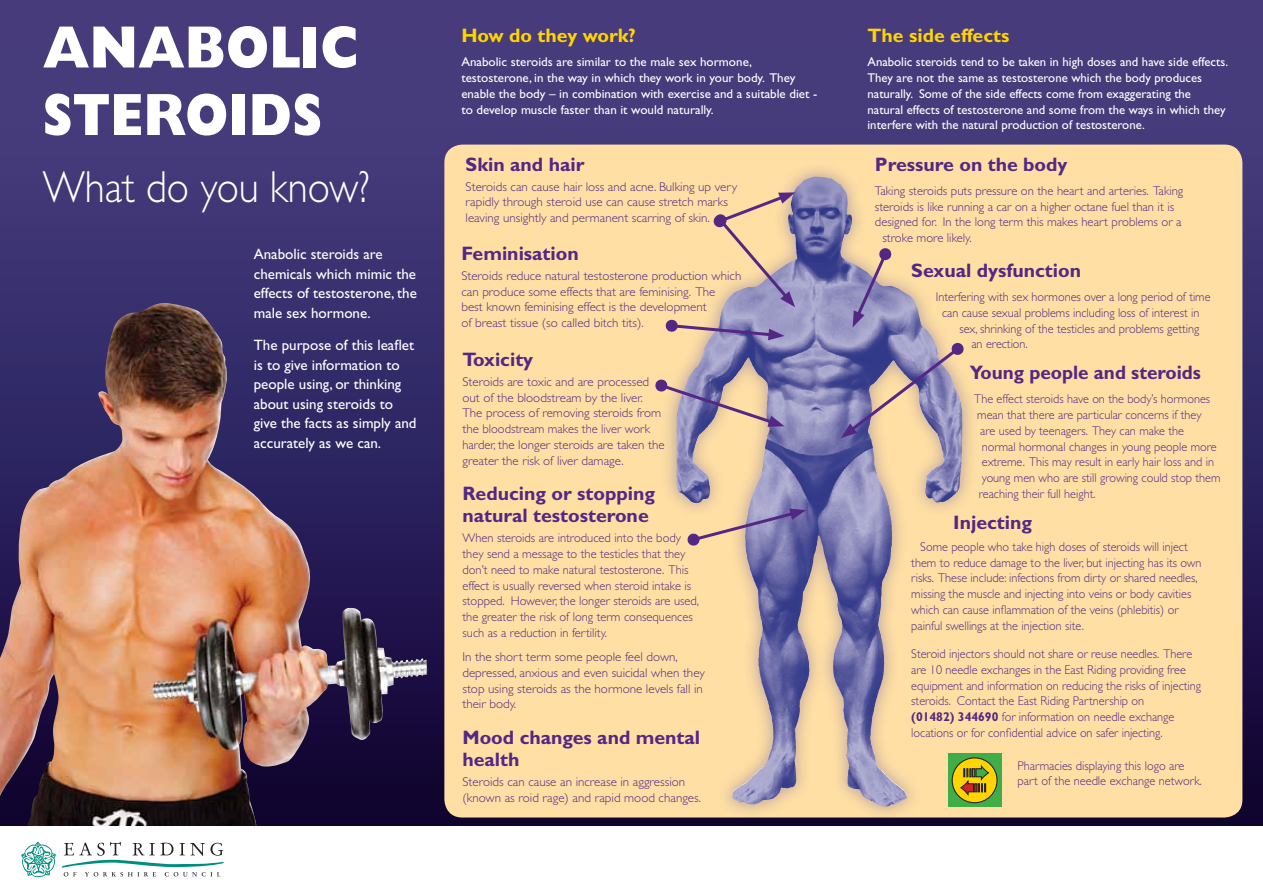
<style>
.page{position:relative;width:1263px;height:893px;background:#fff}
.page>*{position:absolute;margin:0;border:0;box-sizing:border-box;transform-origin:0 0}
.t1{font:800 60px/67.5px "Gill Sans Std";color:#fff;scale:.87 1}
.t2{font:300 45px "Gill Sans Std";color:#fff;scale:.91 1}
.t3{font:700 19.5px/22.5px "Gill Sans Std";color:#542785}
.t4{font:700 19.5px "Gill Sans Std";color:#ffd400}
.t5{font:15px/19.5px "Gill Sans Std";color:#fff}
.t6{font:300 12.75px/15.8px "Gill Sans Std";color:#542785}
.t7{font:300 12.75px/15.8px "Gill Sans Std";color:#542785;scale:.96 1}
.t8{font:12.75px/15.8px "Gill Sans Std";color:#fff}
.s1{font-weight:700}
</style>
<div class="page">
<div style="left:0;top:0;width:1263px;height:893px;background:linear-gradient(to bottom,#4e4589,#130632)"></div>
<div style="left:444px;top:145px;width:798px;height:672px;background:#ffdfa4;border-radius:18px"></div>
<div style="left:661px;top:161px;width:317px;height:660px;background:#685b9c;opacity:.44"></div>
<img style="left:723px;top:177px;width:90px;height:129px">
<div style="left:714px;top:215px;width:12px;height:12px;background:#542785;border-radius:50%"></div>
<svg style="left:687px;top:508px;width:119px;height:38px"></svg>
<div style="left:714px;top:214px;width:12px;height:12px;background:#542785;border-radius:50%"></div>
<svg style="left:716px;top:192px;width:79px;height:115px"></svg>
<svg style="left:853px;top:247px;width:39px;height:80px"></svg>
<svg style="left:841px;top:342px;width:123px;height:96px"></svg>
<svg style="left:665px;top:319px;width:119px;height:21px"></svg>
<svg style="left:655px;top:379px;width:129px;height:48px"></svg>
<div style="left:948px;top:753px;width:53px;height:54px;background:#41ad49"></div>
<div style="left:952px;top:758px;width:45px;height:45px;background:#ffd400;border-radius:50%"></div>
<div style="left:952px;top:757px;width:45px;height:46px;border:1px solid #231f20;border-radius:50%"></div>
<svg style="left:960px;top:766px;width:29px;height:29px"></svg>
<img style="left:0;top:303px;width:428px;height:523px">
<div style="left:0;top:826px;width:1263px;height:67px;background:#fff"></div>
<svg style="left:21px;top:842px;width:203px;height:35px"></svg>
<h1 class="t1" style="left:43px;top:14px;width:366px">ANABOLIC<br>STEROIDS</h1>
<h2 class="t2" style="left:43px;top:161px;width:361px">What do you know?</h2>
<p class="t5" style="left:254px;top:245px;width:165px">Anabolic steroids are chemicals which mimic the effects of testosterone, the male sex hormone.</p>
<p class="t5" style="left:254px;top:335px;width:164px">The purpose of this leaflet is to give information to people using, or thinking about using steroids to give the facts as simply and accurately as we can.</p>
<h3 class="t4" style="left:461px;top:24px;width:176px">How do they work?</h3>
<p class="t8" style="left:461px;top:54px;width:357px">Anabolic steroids are similar to the male sex hormone, testosterone, in the way in which they work in your body. They enable the body – in combination with exercise and a suitable diet - to develop muscle faster than it would naturally.</p>
<h3 class="t3" style="left:466px;top:153px;width:120px">Skin and hair</h3>
<p class="t6" style="left:466px;top:179px;width:273px">Steroids can cause hair loss and acne. Bulking up very rapidly through steroid use can cause stretch marks leaving unsightly and permanent scarring of skin.</p>
<h3 class="t3" style="left:461px;top:242px;width:119px">Feminisation</h3>
<p class="t6" style="left:461px;top:268px;width:282px">Steroids reduce natural testosterone production which can produce some effects that are feminising. The<br>best known feminising effect is the development<br>of breast tissue (so called bitch tits).</p>
<h3 class="t3" style="left:462px;top:348px;width:72px">Toxicity</h3>
<p class="t6" style="left:462px;top:374px;width:204px">Steroids are toxic and are processed out of the bloodstream by the liver.<br>The process of removing steroids from the bloodstream makes the liver work harder, the longer steroids are taken the greater the risk of liver damage.</p>
<h3 class="t3" style="left:462px;top:482px;width:194px">Reducing or stopping natural testosterone</h3>
<p class="t6" style="left:462px;top:530px;width:238px">When steroids are introduced into the body they send a message to the testicles that they don’t need to make natural testosterone. This effect is usually reversed when steroid intake is stopped. However, the longer steroids are used, the greater the risk of long term consequences such as a reduction in fertility.</p>
<p class="t6" style="left:462px;top:649px;width:244px">In the short term some people feel down, depressed, anxious and even suicidal when they stop using steroids as the hormone levels fall in their body.</p>
<h3 class="t3" style="left:462px;top:726px;width:239px">Mood changes and mental health</h3>
<p class="t6" style="left:462px;top:774px;width:240px">Steroids can cause an increase in aggression (known as roid rage) and rapid mood changes.</p>
<h3 class="t4" style="left:867px;top:24px;width:143px">The side effects</h3>
<p class="t8" style="left:867px;top:54px;width:362px">Anabolic steroids tend to be taken in high doses and have side effects.<br>They are not the same as testosterone which the body produces naturally. Some of the side effects come from exaggerating the natural effects of testosterone and some from the ways in which they interfere with the natural production of testosterone.</p>
<h3 class="t3" style="left:875px;top:153px;width:194px">Pressure on the body</h3>
<p class="t6" style="left:875px;top:183px;width:310px">Taking steroids puts pressure on the heart and arteries. Taking</p>
<p class="t6" style="left:875px;top:199px;width:301px">steroids is like running a car on a higher octane fuel than it is</p>
<p class="t6" style="left:875px;top:214px;width:308px">designed for. In the long term this makes heart problems or a</p>
<p class="t6" style="left:882px;top:230px;width:91px">stroke more likely.</p>
<h3 class="t3" style="left:911px;top:259px;width:171px">Sexual dysfunction</h3>
<p class="t7" style="left:936px;top:289px;width:288px">Interfering with sex hormones over a long period of time</p>
<p class="t7" style="left:942px;top:305px;width:270px">can cause sexual problems including loss of interest in</p>
<p class="t7" style="left:959px;top:321px;width:251px">sex, shrinking of the testicles and problems getting</p>
<p class="t7" style="left:971px;top:336px;width:60px">an erection.</p>
<h3 class="t3" style="left:970px;top:361px;width:233px">Young people and steroids</h3>
<p class="t7" style="left:974px;top:391px;width:247px">The effect steroids have on the body’s hormones</p>
<p class="t7" style="left:977px;top:407px;width:235px">mean that there are particular concerns if they</p>
<p class="t7" style="left:980px;top:423px;width:214px">are used by teenagers. They can make the</p>
<p class="t7" style="left:982px;top:439px;width:246px">normal hormonal changes in young people more</p>
<p class="t7" style="left:982px;top:454px;width:243px">extreme. This may result in early hair loss and in</p>
<p class="t7" style="left:982px;top:470px;width:250px">young men who are still growing could stop them</p>
<p class="t7" style="left:979px;top:486px;width:123px">reaching their full height.</p>
<h3 class="t3" style="left:953px;top:511px;width:80px">Injecting</h3>
<p class="t7" style="left:911px;top:539px;width:304px;text-indent:9px">Some people who take high doses of steroids will inject them to reduce damage to the liver, but injecting has its own risks. These include: infections from dirty or shared needles, missing the muscle and injecting into veins or body cavities which can cause inflammation of the veins (phlebitis) or painful swellings at the injection site.</p>
<p class="t7" style="left:911px;top:646px;width:303px">Steroid injectors should not share or reuse needles. There are 10 needle exchanges in the East Riding providing free equipment and information on reducing the risks of injecting steroids. Contact the East Riding Partnership on<br><span class="s1">(01482) 344690</span> for information on needle exchange locations or for confidential advice on safer injecting.</p>
<p class="t6" style="left:1017px;top:758px;width:186px">Pharmacies displaying this logo are part of the needle exchange network.</p>
</div>
